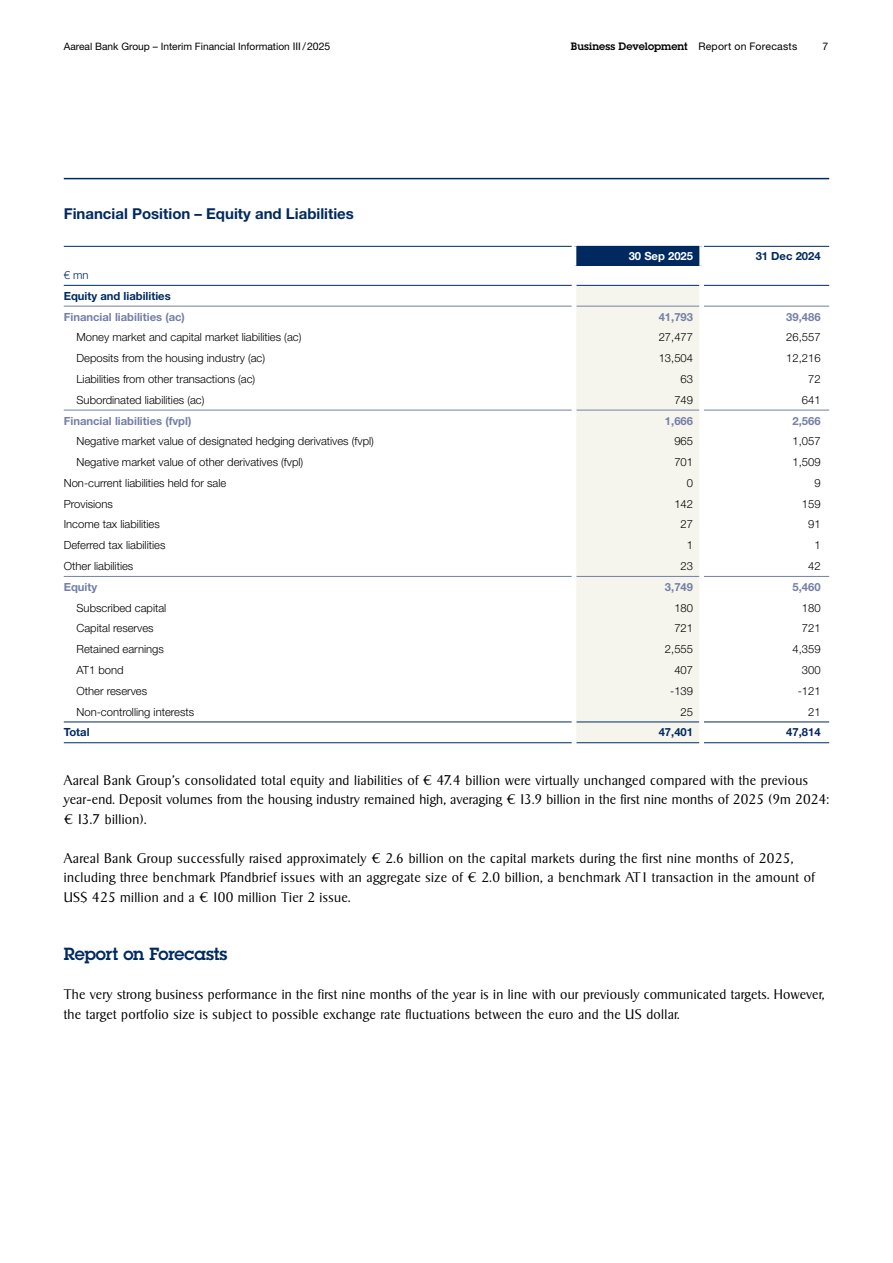
<style>
.page{position:relative;width:893px;height:1263px;background:#fff}
.page>*{position:absolute;margin:0;border:0;box-sizing:border-box;transform-origin:0 0}
.t1{font:600 17.25px "Lubalin Graph Std";letter-spacing:-.005em;color:#002a5f}
.t2{font:700 15px "Helvetica Neue LT Std";color:#002a5f}
.t3{font:300 13.5px/19.5px "Sigvar Serial";letter-spacing:.025em;color:#000}
.t4{font:300 11.25px "Helvetica Neue LT Std";color:#000}
.t5{font:700 11.25px "Helvetica Neue LT Std";color:#747fa8}
.t6{font:700 11.25px "Helvetica Neue LT Std";color:#002a5f}
.t7{font:700 11.25px "Helvetica Neue LT Std";color:#fff}
.t8{font:300 11.25px "Helvetica Neue LT Std";color:#002a5f}
.t9{font:600 10.5px "Lubalin Graph Std";letter-spacing:.005em;color:#000}
.t10{font:10.5px "Helvetica Neue LT Std";color:#000}
.t11{font:10.2px "Helvetica Neue LT Std";color:#000}
.s1{font-size:10.5px}
.s2{font-family:"Helvetica Neue LT Std";font-weight:400}
</style>
<div class="page">
<div style="left:574px;top:246px;width:128px;height:20px;background:#002a5f"></div>
<div style="left:576px;top:286px;width:123px;height:456px;background:#f6f5ed"></div>
<hr style="left:64px;top:246px;width:508px;height:1px;background:#002a5f">
<hr style="left:704px;top:246px;width:125px;height:1px;background:#002a5f">
<hr style="left:64px;top:285px;width:508px;height:1px;background:#002a5f">
<hr style="left:576px;top:285px;width:123px;height:1px;background:#002a5f">
<hr style="left:704px;top:285px;width:125px;height:1px;background:#002a5f">
<hr style="left:64px;top:721px;width:508px;height:1px;background:#002a5f">
<hr style="left:576px;top:721px;width:123px;height:1px;background:#002a5f">
<hr style="left:704px;top:721px;width:125px;height:1px;background:#002a5f">
<hr style="left:64px;top:742px;width:508px;height:1px;background:#002a5f">
<hr style="left:576px;top:742px;width:123px;height:1px;background:#002a5f">
<hr style="left:704px;top:742px;width:125px;height:1px;background:#002a5f">
<hr style="left:64px;top:306px;width:508px;height:1px;background:#747fa8">
<hr style="left:576px;top:306px;width:123px;height:1px;background:#747fa8">
<hr style="left:704px;top:306px;width:125px;height:1px;background:#747fa8">
<hr style="left:64px;top:410px;width:508px;height:1px;background:#747fa8">
<hr style="left:576px;top:410px;width:123px;height:1px;background:#747fa8">
<hr style="left:704px;top:410px;width:125px;height:1px;background:#747fa8">
<hr style="left:572px;top:246px;width:4px;height:20px;background:#fff">
<div style="left:699px;top:246px;width:5px;height:20px;background:#fff"></div>
<hr style="left:64px;top:576px;width:508px;height:1px;background:#747fa8">
<hr style="left:576px;top:576px;width:123px;height:1px;background:#747fa8">
<hr style="left:704px;top:576px;width:125px;height:1px;background:#747fa8">
<hr style="left:64px;top:178px;width:765px;height:1px;background:#002a5f">
<p class="t11" style="left:64px;top:40px;width:268px">Aareal Bank Group – Interim Financial Information <span class="s1">III/2025</span></p>
<p class="t9" style="left:571px;top:39px;width:228px">Business Development <span class="s2">Report on Forecasts</span></p>
<p class="t10" style="left:822px;top:40px;width:7px">7</p>
<p class="t2" style="left:64px;top:204px;width:292px">Financial Position – Equity and Liabilities</p>
<p class="t7" style="left:629px;top:249px;width:66px">30 Sep 2025</p>
<p class="t6" style="left:756px;top:249px;width:67px">31 Dec 2024</p>
<p class="t8" style="left:64px;top:269px;width:26px">€ mn</p>
<p class="t6" style="left:64px;top:289px;width:108px">Equity and liabilities</p>
<p class="t5" style="left:64px;top:310px;width:123px">Financial liabilities (ac)</p>
<p class="t5" style="left:659px;top:310px;width:36px">41,793</p>
<p class="t5" style="left:786px;top:310px;width:36px">39,486</p>
<p class="t4" style="left:77px;top:330px;width:226px">Money market and capital market liabilities (ac)</p>
<p class="t4" style="left:659px;top:330px;width:36px">27,477</p>
<p class="t4" style="left:786px;top:330px;width:36px">26,557</p>
<p class="t4" style="left:77px;top:351px;width:190px">Deposits from the housing industry (ac)</p>
<p class="t4" style="left:659px;top:351px;width:36px">13,504</p>
<p class="t4" style="left:786px;top:351px;width:36px">12,216</p>
<p class="t4" style="left:77px;top:372px;width:180px">Liabilities from other transactions (ac)</p>
<p class="t4" style="left:681px;top:372px;width:14px">63</p>
<p class="t4" style="left:808px;top:372px;width:14px">72</p>
<p class="t4" style="left:77px;top:393px;width:129px">Subordinated liabilities (ac)</p>
<p class="t4" style="left:674px;top:393px;width:20px">749</p>
<p class="t4" style="left:802px;top:393px;width:20px">641</p>
<p class="t5" style="left:64px;top:413px;width:129px">Financial liabilities (fvpl)</p>
<p class="t5" style="left:665px;top:413px;width:30px">1,666</p>
<p class="t5" style="left:792px;top:413px;width:30px">2,566</p>
<p class="t4" style="left:77px;top:434px;width:299px">Negative market value of designated hedging derivatives (fvpl)</p>
<p class="t4" style="left:674px;top:434px;width:20px">965</p>
<p class="t4" style="left:792px;top:434px;width:30px">1,057</p>
<p class="t4" style="left:77px;top:455px;width:228px">Negative market value of other derivatives (fvpl)</p>
<p class="t4" style="left:674px;top:455px;width:20px">701</p>
<p class="t4" style="left:792px;top:455px;width:30px">1,509</p>
<p class="t4" style="left:64px;top:476px;width:164px">Non-current liabilities held for sale</p>
<p class="t4" style="left:687px;top:476px;width:8px">0</p>
<p class="t4" style="left:814px;top:476px;width:8px">9</p>
<p class="t4" style="left:64px;top:497px;width:51px">Provisions</p>
<p class="t4" style="left:674px;top:497px;width:20px">142</p>
<p class="t4" style="left:802px;top:497px;width:20px">159</p>
<p class="t4" style="left:64px;top:518px;width:98px">Income tax liabilities</p>
<p class="t4" style="left:681px;top:518px;width:14px">27</p>
<p class="t4" style="left:808px;top:518px;width:14px">91</p>
<p class="t4" style="left:64px;top:538px;width:103px">Deferred tax liabilities</p>
<p class="t4" style="left:687px;top:538px;width:8px">1</p>
<p class="t4" style="left:814px;top:538px;width:8px">1</p>
<p class="t4" style="left:64px;top:559px;width:71px">Other liabilities</p>
<p class="t4" style="left:681px;top:559px;width:14px">23</p>
<p class="t4" style="left:808px;top:559px;width:14px">42</p>
<p class="t5" style="left:64px;top:580px;width:35px">Equity</p>
<p class="t5" style="left:665px;top:580px;width:30px">3,749</p>
<p class="t5" style="left:792px;top:580px;width:30px">5,460</p>
<p class="t4" style="left:77px;top:601px;width:91px">Subscribed capital</p>
<p class="t4" style="left:674px;top:601px;width:20px">180</p>
<p class="t4" style="left:802px;top:601px;width:20px">180</p>
<p class="t4" style="left:77px;top:621px;width:79px">Capital reserves</p>
<p class="t4" style="left:674px;top:621px;width:20px">721</p>
<p class="t4" style="left:802px;top:621px;width:20px">721</p>
<p class="t4" style="left:77px;top:642px;width:89px">Retained earnings</p>
<p class="t4" style="left:665px;top:642px;width:30px">2,555</p>
<p class="t4" style="left:792px;top:642px;width:30px">4,359</p>
<p class="t4" style="left:77px;top:663px;width:49px">AT1 bond</p>
<p class="t4" style="left:674px;top:663px;width:20px">407</p>
<p class="t4" style="left:802px;top:663px;width:20px">300</p>
<p class="t4" style="left:77px;top:684px;width:72px">Other reserves</p>
<p class="t4" style="left:670px;top:684px;width:24px">-139</p>
<p class="t4" style="left:798px;top:684px;width:24px">-121</p>
<p class="t4" style="left:77px;top:705px;width:119px">Non-controlling interests</p>
<p class="t4" style="left:681px;top:705px;width:14px">25</p>
<p class="t4" style="left:808px;top:705px;width:14px">21</p>
<p class="t6" style="left:64px;top:725px;width:27px">Total</p>
<p class="t6" style="left:659px;top:725px;width:36px">47,401</p>
<p class="t6" style="left:786px;top:725px;width:36px">47,814</p>
<p class="t3" style="left:64px;top:770px;width:767px">Aareal Bank Group’s consolidated total equity and liabilities of € 47.4 billion were virtually unchanged compared with the previous year-end. Deposit volumes from the housing industry remained high, averaging € 13.9 billion in the first nine months of 2025 (9m 2024: € 13.7 billion).</p>
<p class="t3" style="left:64px;top:848px;width:752px">Aareal Bank Group successfully raised approximately € 2.6 billion on the capital markets during the first nine months of 2025, including three benchmark Pfandbrief issues with an aggregate size of € 2.0 billion, a benchmark AT1 transaction in the amount of<br>US$ 425 million and a € 100 million Tier 2 issue.</p>
<p class="t1" style="left:64px;top:943px;width:165px">Report on Forecasts</p>
<p class="t3" style="left:64px;top:985px;width:762px">The very strong business performance in the first nine months of the year is in line with our previously communicated targets. However, the target portfolio size is subject to possible exchange rate fluctuations between the euro and the US dollar.</p>
</div>
